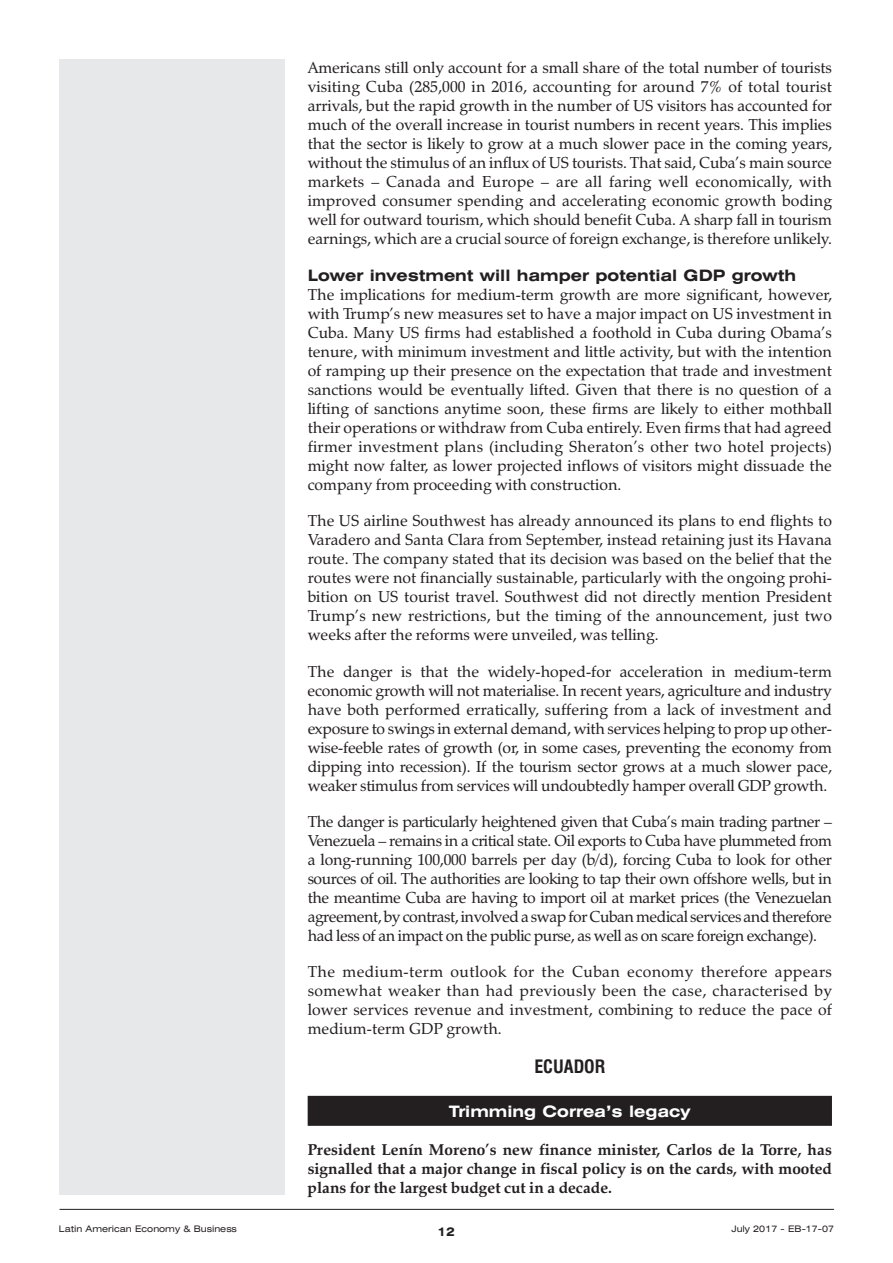
<style>
.page{position:relative;width:893px;height:1263px;background:#fff}
.page>*{position:absolute;margin:0;border:0;box-sizing:border-box;transform-origin:0 0}
.t1{font:700 condensed 18px "Swiss 721 BT";color:#231f20}
.t2{font:15.75px/19px "Zapf Calligraphic 801 BT";color:#231f20;text-align:justify}
.t3{font:700 15.75px/19px "Zapf Calligraphic 801 BT";color:#231f20;text-align:justify}
.t4{font:700 expanded 15.75px "Swiss 721 BT";color:#231f20}
.t5{font:700 expanded 15.75px "Swiss 721 BT";color:#fff}
.t6{font:700 expanded 12px "Swiss 721 BT";color:#231f20}
.t7{font:expanded 9px "Swiss 721 BT";color:#231f20}
</style>
<div class="page">
<div style="left:308px;top:1096px;width:524px;height:30px;background:#231f20"></div>
<div style="left:60px;top:60px;width:225px;height:1135px;background:#e7e8e9"></div>
<hr style="left:60px;top:1209px;width:774px;height:1px;background:#231f20">
<p class="t2" style="left:308px;top:58px;width:526px">Americans still only account for a small share of the total number of tourists visiting Cuba (285,000 in 2016, accounting for around 7% of total tourist arrivals, but the rapid growth in the number of US visitors has accounted for much of the overall increase in tourist numbers in recent years. This implies that the sector is likely to grow at a much slower pace in the coming years, without the stimulus of an influx of US tourists. That said, Cuba’s main source markets – Canada and Europe – are all faring well economically, with improved consumer spending and accelerating economic growth boding well for outward tourism, which should benefit Cuba. A sharp fall in tourism earnings, which are a crucial source of foreign exchange, is therefore unlikely.</p>
<p class="t4" style="left:308px;top:266px;width:490px">Lower investment will hamper potential GDP growth</p>
<p class="t2" style="left:308px;top:285px;width:526px">The implications for medium-term growth are more significant, however, with Trump’s new measures set to have a major impact on US investment in Cuba. Many US firms had established a foothold in Cuba during Obama’s tenure, with minimum investment and little activity, but with the intention of ramping up their presence on the expectation that trade and investment sanctions would be eventually lifted. Given that there is no question of a lifting of sanctions anytime soon, these firms are likely to either mothball their operations or withdraw from Cuba entirely. Even firms that had agreed firmer investment plans (including Sheraton’s other two hotel projects) might now falter, as lower projected inflows of visitors might dissuade the company from proceeding with construction.</p>
<p class="t2" style="left:308px;top:511px;width:526px">The US airline Southwest has already announced its plans to end flights to Varadero and Santa Clara from September, instead retaining just its Havana route. The company stated that its decision was based on the belief that the routes were not financially sustainable, particularly with the ongoing prohi&shy;bition on US tourist travel. Southwest did not directly mention President Trump’s new restrictions, but the timing of the announcement, just two weeks after the reforms were unveiled, was telling.</p>
<p class="t2" style="left:308px;top:662px;width:526px">The danger is that the widely-hoped-for acceleration in medium-term economic growth will not materialise. In recent years, agriculture and industry have both performed erratically, suffering from a lack of investment and exposure to swings in external demand, with services helping to prop up other&shy;wise-feeble rates of growth (or, in some cases, preventing the economy from dipping into recession). If the tourism sector grows at a much slower pace, weaker stimulus from services will undoubtedly hamper overall GDP growth.</p>
<p class="t2" style="left:308px;top:812px;width:526px">The danger is particularly heightened given that Cuba’s main trading partner – Venezuela – remains in a critical state. Oil exports to Cuba have plummeted from a long-running 100,000 barrels per day (b/d), forcing Cuba to look for other sources of oil. The authorities are looking to tap their own offshore wells, but in the meantime Cuba are having to import oil at market prices (the Venezuelan agreement, by contrast, involved a swap for Cuban medical services and therefore had less of an impact on the public purse, as well as on scare foreign exchange).</p>
<p class="t2" style="left:308px;top:962px;width:526px">The medium-term outlook for the Cuban economy therefore appears somewhat weaker than had previously been the case, characterised by lower services revenue and investment, combining to reduce the pace of medium-term GDP growth.</p>
<p class="t1" style="left:534px;top:1056px;width:72px">ECUADOR</p>
<p class="t5" style="left:449px;top:1102px;width:243px">Trimming Correa’s legacy</p>
<p class="t3" style="left:308px;top:1140px;width:526px">President Lenín Moreno’s new finance minister, Carlos de la Torre, has signalled that a major change in fiscal policy is on the cards, with mooted plans for the largest budget cut in a decade.</p>
<p class="t7" style="left:59px;top:1224px;width:180px">Latin American Economy &amp; Business</p>
<p class="t6" style="left:437px;top:1225px;width:19px">12</p>
<p class="t7" style="left:732px;top:1224px;width:104px">July 2017 - EB-17-07</p>
</div>
